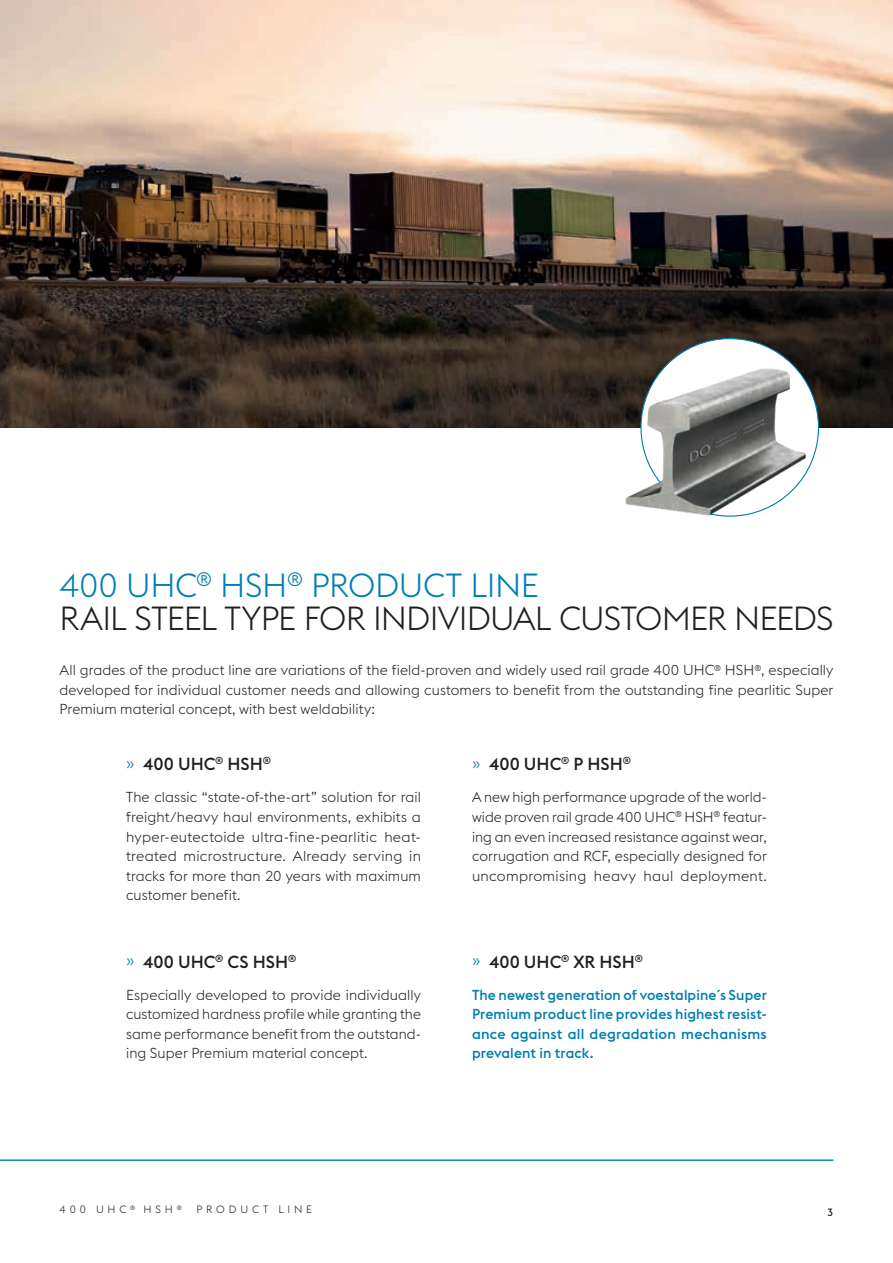
<style>
.page{position:relative;width:893px;height:1263px;background:#fff}
.page>*{position:absolute;margin:0;border:0;box-sizing:border-box;transform-origin:0 0}
.t1{font:300 33px/33px "voestalpine";letter-spacing:-.02em;color:#231f20}
.t2{font:500 17.25px "voestalpine";letter-spacing:.005em;color:#231f20}
.t3{font:300 14.25px/19.5px "voestalpine";letter-spacing:.01em;color:#231f20;text-align:justify}
.t4{font:500 14.25px/19.5px "voestalpine";letter-spacing:.015em;color:#007fb1;text-align:justify}
.t5{font:300 10.5px "voestalpine";letter-spacing:.365em;color:#231f20}
.t6{font:500 10.5px "voestalpine";color:#231f20}
.s1{color:#007fb1}
.s2{font-weight:300;color:#007fb1}
</style>
<div class="page">
<img style="left:0;top:0;width:893px;height:427px">
<div style="left:641px;top:339px;width:177px;height:177px;background:#fff;border-radius:50%"></div>
<img style="left:624px;top:367px;width:189px;height:150px">
<hr style="left:0;top:1159px;width:833px;height:2px;background:#0092bf">
<h1 class="t1" style="left:60px;top:569px;width:775px"><span class="s1">400 UHC</span><sup>®</sup> <span class="s1">HSH</span><sup>®</sup> <span class="s1">PRODUCT LINE<br></span>RAIL STEEL TYPE FOR INDIVIDUAL CUSTOMER NEEDS</h1>
<p class="t3" style="left:60px;top:661px;width:775px">All grades of the product line are variations of the field-proven and widely used rail grade 400 UHC<sup>®</sup> HSH<sup>®</sup>, especially developed for individual customer needs and allowing customers to benefit from the outstanding fine pearlitic Super Premium material concept, with best weldability:</p>
<p class="t2" style="left:126px;top:754px;width:146px"><span class="s2">»</span> 400 UHC<sup>®</sup> HSH<sup>®</sup></p>
<p class="t3" style="left:126px;top:788px;width:296px">The classic “state-of-the-art” solution for rail freight/heavy haul environments, exhibits a hyper-eutectoide ultra-fine-pearlitic heat&shy;treated microstructure. Already serving in tracks for more than 20 years with maximum customer benefit.</p>
<p class="t2" style="left:126px;top:951px;width:172px"><span class="s2">»</span> 400 UHC<sup>®</sup> CS HSH<sup>®</sup></p>
<p class="t3" style="left:126px;top:985px;width:296px">Especially developed to provide individually customized hardness profile while granting the same performance benefit from the outstand&shy;ing Super Premium material concept.</p>
<p class="t2" style="left:472px;top:754px;width:160px"><span class="s2">»</span> 400 UHC<sup>®</sup> P HSH<sup>®</sup></p>
<p class="t3" style="left:472px;top:788px;width:296px">A new high performance upgrade of the world&shy;wide proven rail grade 400 UHC<sup>®</sup> HSH<sup>®</sup> featur&shy;ing an even increased resistance against wear, corrugation and RCF, especially designed for uncompromising heavy haul deployment.</p>
<p class="t2" style="left:472px;top:951px;width:173px"><span class="s2">»</span> 400 UHC<sup>®</sup> XR HSH<sup>®</sup></p>
<p class="t4" style="left:472px;top:985px;width:296px">The newest generation of voestalpine´s Super Premium product line provides highest resist&shy;ance against all degradation mechanisms prevalent in track.</p>
<p class="t5" style="left:60px;top:1203px;width:124px">400 UHC <sup>®</sup> HSH <sup>®</sup></p>
<p class="t5" style="left:197px;top:1203px;width:117px">PRODUCT LINE</p>
<p class="t6" style="left:827px;top:1206px;width:8px">3</p>
</div>
